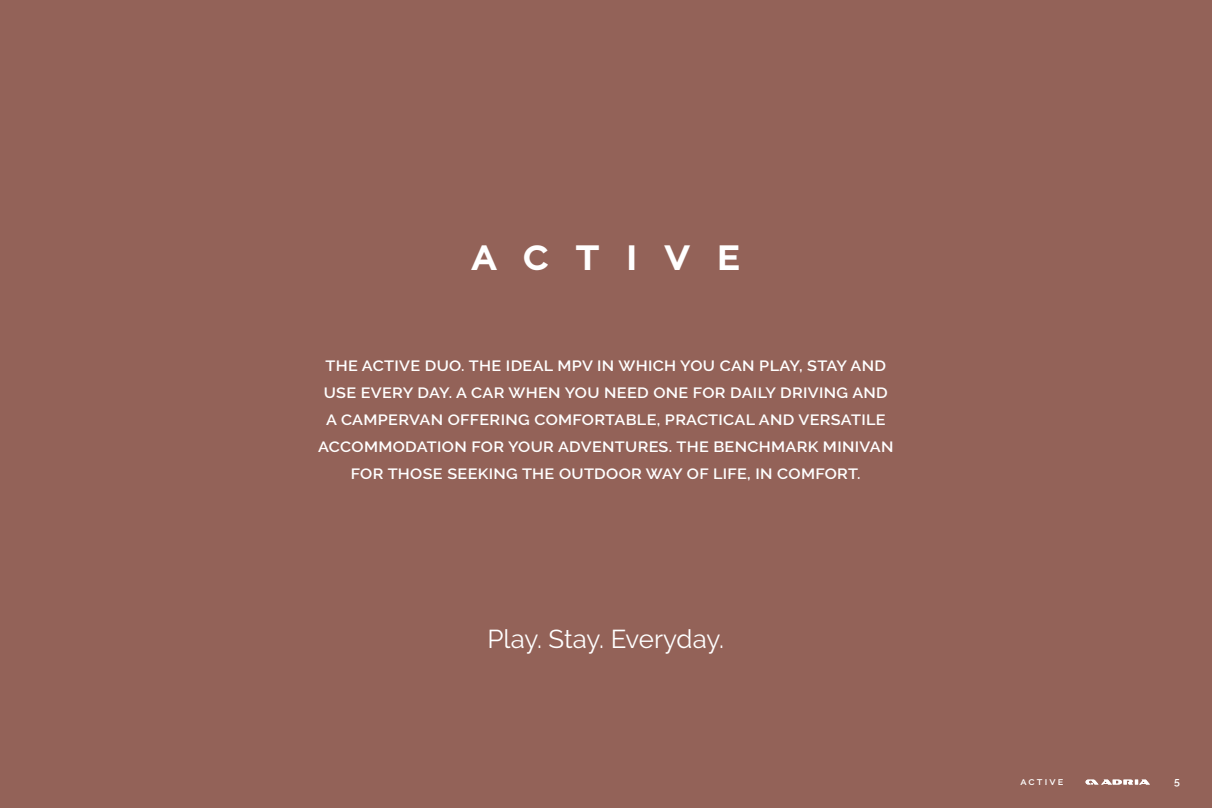
<style>
.page{position:relative;width:1212px;height:808px;background:#936258}
.page>*{position:absolute;margin:0;border:0;box-sizing:border-box;transform-origin:0 0}
.t1{font:700 44.1px "Raleway";letter-spacing:.6em;color:#fff}
.t2{font:25.8px "Raleway";letter-spacing:-.005em;color:#fff}
.t3{font:600 14.85px/27px "Raleway";letter-spacing:.02em;color:#fff;text-align:center;scale:1.09 1}
.t4{font:600 10.5px "Raleway";letter-spacing:.2em;color:#fff}
</style>
<div class="page">
<svg style="left:1085px;top:779px;width:65px;height:5px"></svg>
<h1 class="t1" style="left:471px;top:229px;width:271px">active</h1>
<p class="t3" style="left:318px;top:352px;width:529px">THE ACTIVE DUO. THE IDEAL MPV IN WHICH YOU CAN PLAY, STAY AND USE EVERY DAY. A CAR WHEN YOU NEED ONE FOR DAILY DRIVING AND A CAMPERVAN OFFERING COMFORTABLE, PRACTICAL AND VERSATILE ACCOMMODATION FOR YOUR ADVENTURES. THE BENCHMARK MINIVAN FOR THOSE SEEKING THE OUTDOOR WAY OF LIFE, IN COMFORT.</p>
<h2 class="t2" style="left:488px;top:624px;width:238px">Play. Stay. Everyday.</h2>
<p class="t4" style="left:1020px;top:775px;width:44px">active</p>
<p class="t4" style="left:1174px;top:775px;width:7px">5</p>
</div>
